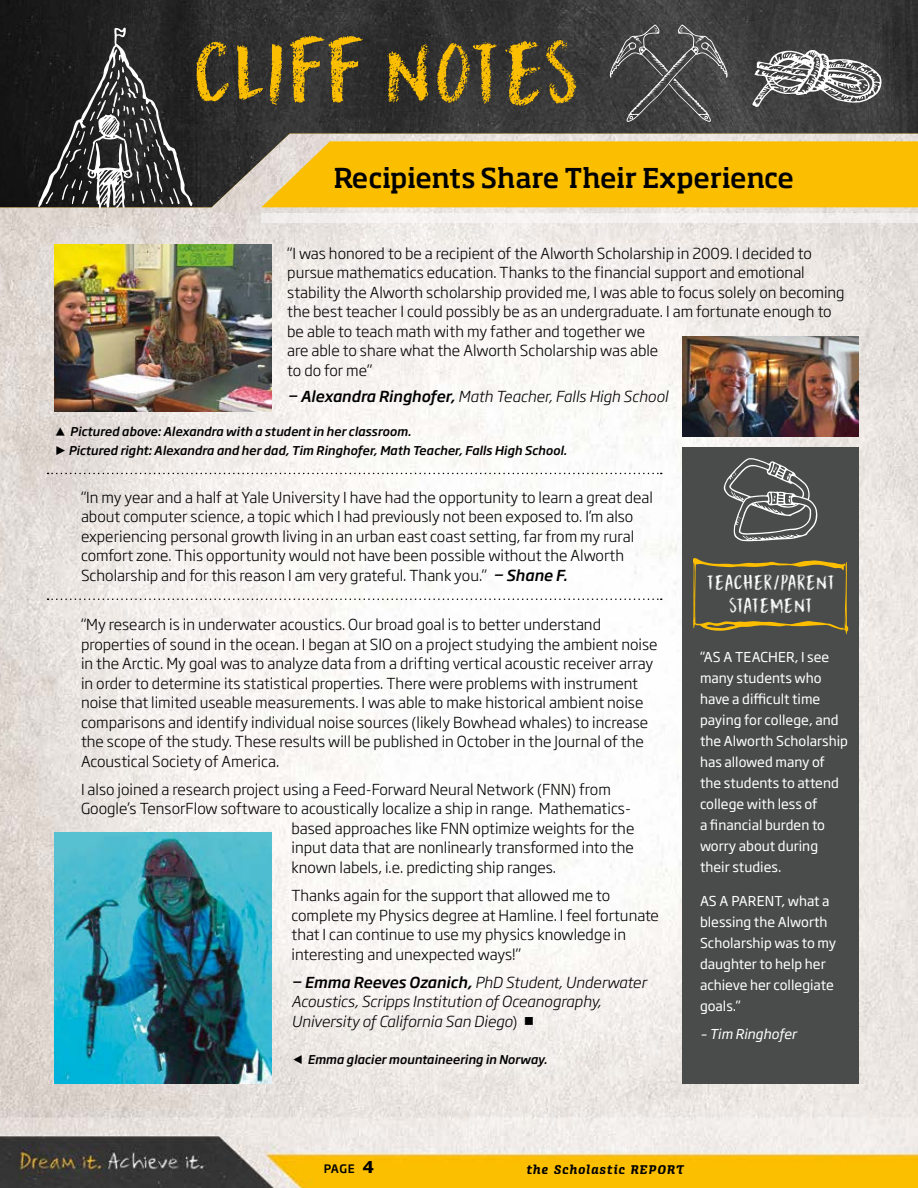
<style>
.page{position:relative;width:918px;height:1188px;background:#fff}
.page>*{position:absolute;margin:0;border:0;box-sizing:border-box;transform-origin:0 0}
.t1{font:82.5px "Crayon En Folie";letter-spacing:-.02em;color:#fbbe00}
.t2{font:500 27px "Soho Std";color:#000}
.t3{font:19.5px/22.5px "Crayon En Folie";letter-spacing:-.03em;color:#fff;text-align:center}
.t4{font:300 15px/19.5px "Soho Gothic Std";color:#000}
.t5{font:italic 300 15px/19.5px "Soho Gothic Std";color:#000}
.t6{font:13.5px/21px "Soho Gothic Std";color:#fff}
.t7{font:13.5px "Alianza Italic 700";letter-spacing:.075em;color:#000}
.t8{font:italic 13.5px "Soho Gothic Std";color:#fff}
.t9{font:italic 500 12px/19.5px "Soho Gothic Std";color:#000}
.t10{font:500 11.55px "Soho Gothic Std";color:#000}
.s1{font-weight:500}
.s2{font-weight:500;font-style:italic}
.s3{font-style:normal}
.s4{font-weight:700;font-size:16.5px}
</style>
<div class="page">
<img style="left:0;top:207px;width:918px;height:981px">
<div style="left:261px;top:213px;width:657px;height:9px;background:#f3f1ef"></div>
<img style="left:0;top:0;width:918px;height:207px">
<svg style="left:610px;top:24px;width:118px;height:98px;background:#515151"></svg>
<svg style="left:38px;top:27px;width:155px;height:182px;background:#3d3d3d"></svg>
<div style="left:261px;top:141px;width:657px;height:66px;background:#fbbe00"></div>
<svg style="left:48px;top:598px;width:614px;height:2px"></svg>
<svg style="left:48px;top:473px;width:614px;height:1px"></svg>
<img style="left:54px;top:245px;width:217px;height:166px">
<img style="left:683px;top:337px;width:176px;height:100px">
<img style="left:54px;top:832px;width:217px;height:251px">
<div style="left:683px;top:447px;width:176px;height:636px;background:#4a4b4b"></div>
<svg style="left:693px;top:558px;width:155px;height:77px"></svg>
<svg style="left:724px;top:458px;width:94px;height:83px"></svg>
<svg style="left:752px;top:50px;width:130px;height:57px"></svg>
<svg style="left:525px;top:1017px;width:8px;height:8px"></svg>
<svg style="left:294px;top:1055px;width:8px;height:9px"></svg>
<svg style="left:56px;top:427px;width:9px;height:8px"></svg>
<svg style="left:56px;top:446px;width:9px;height:9px"></svg>
<h1 class="t1" style="left:192px;top:18px;width:390px">CLIFF NOTES</h1>
<h2 class="t2" style="left:333px;top:161px;width:462px">Recipients Share Their Experience</h2>
<p class="t4" style="left:287px;top:244px;width:559px">“I was honored to be a recipient of the Alworth Scholarship in 2009. I decided to pursue mathematics education. Thanks to the financial support and emotional stability the Alworth scholarship provided me, I was able to focus solely on becoming the best teacher I could possibly be as an undergraduate. I am fortunate enough to be able to teach math with my father and together we<br>are able to share what the Alworth Scholarship was able<br>to do for me”</p>
<p class="t5" style="left:287px;top:387px;width:382px"><span class="s1">— Alexandra Ringhofer,</span> Math Teacher, Falls High School</p>
<p class="t9" style="left:68px;top:422px;width:500px">Pictured above: Alexandra with a student in her classroom.<br>Pictured right: Alexandra and her dad, Tim Ringhofer, Math Teacher, Falls High School.</p>
<p class="t4" style="left:81px;top:488px;width:573px">“In my year and a half at Yale University I have had the opportunity to learn a great deal about computer science, a topic which I had previously not been exposed to. I’m also experiencing personal growth living in an urban east coast setting, far from my rural comfort zone. This opportunity would not have been possible without the Alworth Scholarship and for this reason I am very grateful. Thank you.” <span class="s2">— Shane F.</span></p>
<p class="t4" style="left:81px;top:615px;width:578px">“My research is in underwater acoustics. Our broad goal is to better understand properties of sound in the ocean. I began at SIO on a project studying the ambient noise in the Arctic. My goal was to analyze data from a drifting vertical acoustic receiver array in order to determine its statistical properties. There were problems with instrument noise that limited useable measurements. I was able to make historical ambient noise comparisons and identify individual noise sources (likely Bowhead whales) to increase the scope of the study. These results will be published in October in the Journal of the Acoustical Society of America.</p>
<p class="t4" style="left:81px;top:780px;width:531px">I also joined a research project using a Feed-Forward Neural Network (FNN) from</p>
<p class="t4" style="left:81px;top:799px;width:551px">Google’s TensorFlow software to acoustically localize a ship in range. Mathematics-</p>
<p class="t4" style="left:292px;top:819px;width:344px">based approaches like FNN optimize weights for the</p>
<p class="t4" style="left:292px;top:838px;width:344px">input data that are nonlinearly transformed into the</p>
<p class="t4" style="left:292px;top:858px;width:266px">known labels, i.e. predicting ship ranges.</p>
<p class="t4" style="left:292px;top:886px;width:369px">Thanks again for the support that allowed me to complete my Physics degree at Hamline. I feel fortunate that I can continue to use my physics knowledge in interesting and unexpected ways!”</p>
<p class="t5" style="left:292px;top:973px;width:356px"><span class="s1">— Emma Reeves Ozanich,</span> PhD Student, Underwater<br>Acoustics, Scripps Institution of Oceanography,<br>University of California San Diego<span class="s3">)</span></p>
<p class="t9" style="left:308px;top:1049px;width:241px">Emma glacier mountaineering in Norway.</p>
<h3 class="t3" style="left:706px;top:571px;width:130px">TEACHER/PARENT<br>STATEMENT</h3>
<p class="t6" style="left:700px;top:646px;width:150px">“AS A TEACHER, I see many students who have a difficult time paying for college, and the Alworth Scholarship has allowed many of the students to attend college with less of<br>a financial burden to worry about during their studies.</p>
<p class="t6" style="left:700px;top:891px;width:138px">AS A PARENT, what a blessing the Alworth<br>Scholarship was to my daughter to help her achieve her collegiate goals.”</p>
<p class="t8" style="left:700px;top:1025px;width:98px">– Tim Ringhofer</p>
<p class="t10" style="left:323px;top:1162px;width:52px">page <span class="s4">4</span></p>
<p class="t7" style="left:527px;top:1162px;width:159px">the Scholastic REPORT</p>
</div>
